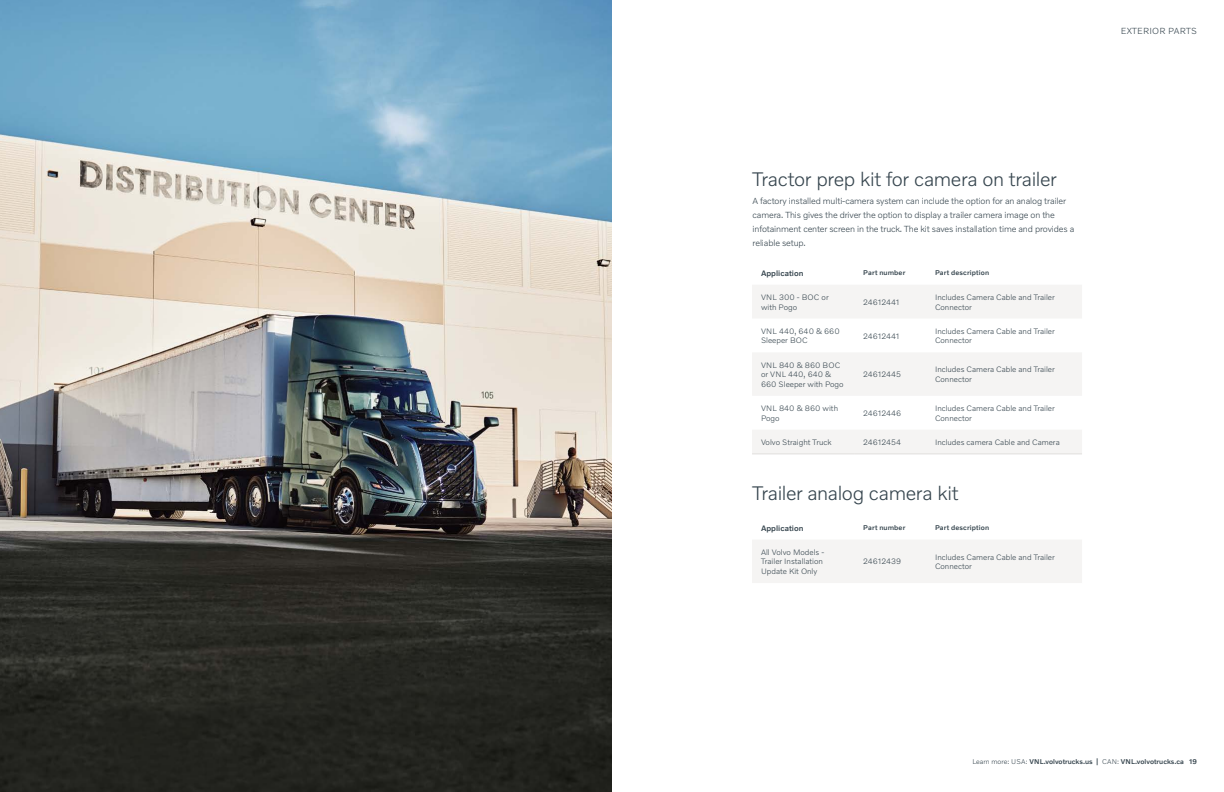
<style>
.page{position:relative;width:1224px;height:792px;background:#fff}
.page>*{position:absolute;margin:0;border:0;box-sizing:border-box;transform-origin:0 0}
.t1{font:300 20px "Volvo Novum";letter-spacing:-.015em;color:#37464f}
.t2{font:300 9px/14px "Volvo Novum";letter-spacing:-.015em;color:#37464f}
.t3{font:300 9px "Volvo Novum";letter-spacing:.02em;color:#37464f}
.t4{font:300 8px/9.6px "Volvo Novum";color:#37464f}
.t5{font:500 8px "Volvo Novum";color:#37464f}
.t6{font:500 7px "Volvo Novum";letter-spacing:.015em;color:#37464f}
.s1{font-weight:300}
</style>
<div class="page">
<img style="left:0;top:0;width:612px;height:792px">
<svg style="left:752px;top:285px;width:330px;height:169px;fill:#f5f4f3"></svg>
<hr style="left:752px;top:454px;width:102px;height:1px;background:#e0dedc">
<hr style="left:854px;top:454px;width:72px;height:1px;background:#e0dedc">
<hr style="left:926px;top:454px;width:156px;height:1px;background:#e0dedc">
<div style="left:752px;top:540px;width:330px;height:43px;background:#f5f4f3"></div>
<p class="t3" style="left:1121px;top:25px;width:78px">EXTERIOR PARTS</p>
<h1 class="t1" style="left:753px;top:166px;width:306px">Tractor prep kit for camera on trailer</h1>
<p class="t2" style="left:753px;top:194px;width:323px">A factory installed multi-camera system can include the option for an analog trailer camera. This gives the driver the option to display a trailer camera image on the infotainment center screen in the truck. The kit saves installation time and provides a reliable setup.</p>
<p class="t5" style="left:761px;top:268px;width:44px">Application</p>
<p class="t6" style="left:863px;top:268px;width:44px">Part number</p>
<p class="t6" style="left:935px;top:268px;width:56px">Part description</p>
<p class="t4" style="left:761px;top:292px;width:69px">VNL 300 - BOC or with Pogo</p>
<p class="t4" style="left:863px;top:297px;width:38px">24612441</p>
<p class="t4" style="left:935px;top:292px;width:121px">Includes Camera Cable and Trailer<br>Connector</p>
<p class="t4" style="left:761px;top:326px;width:80px">VNL 440, 640 &amp; 660<br>Sleeper BOC</p>
<p class="t4" style="left:863px;top:331px;width:38px">24612441</p>
<p class="t4" style="left:935px;top:326px;width:121px">Includes Camera Cable and Trailer<br>Connector</p>
<p class="t4" style="left:761px;top:360px;width:84px">VNL 840 &amp; 860 BOC or VNL 440, 640 &amp;<br>660 Sleeper with Pogo</p>
<p class="t4" style="left:863px;top:369px;width:39px">24612445</p>
<p class="t4" style="left:935px;top:365px;width:121px">Includes Camera Cable and Trailer<br>Connector</p>
<p class="t4" style="left:761px;top:403px;width:79px">VNL 840 &amp; 860 with<br>Pogo</p>
<p class="t4" style="left:863px;top:408px;width:40px">24612446</p>
<p class="t4" style="left:935px;top:403px;width:121px">Includes Camera Cable and Trailer<br>Connector</p>
<p class="t4" style="left:761px;top:437px;width:72px">Volvo Straight Truck</p>
<p class="t4" style="left:863px;top:437px;width:39px">24612454</p>
<p class="t4" style="left:935px;top:437px;width:126px">Includes camera Cable and Camera</p>
<h1 class="t1" style="left:753px;top:480px;width:208px">Trailer analog camera kit</h1>
<p class="t5" style="left:761px;top:523px;width:44px">Application</p>
<p class="t6" style="left:863px;top:523px;width:44px">Part number</p>
<p class="t6" style="left:935px;top:523px;width:56px">Part description</p>
<p class="t4" style="left:761px;top:547px;width:65px">All Volvo Models -<br>Trailer Installation<br>Update Kit Only</p>
<p class="t4" style="left:863px;top:557px;width:40px">24612439</p>
<p class="t4" style="left:935px;top:552px;width:121px">Includes Camera Cable and Trailer<br>Connector</p>
<p class="t6" style="left:972px;top:757px;width:226px"><span class="s1">Learn more: USA:</span> VNL.volvotrucks.us | <span class="s1">CAN:</span> VNL.volvotrucks.ca 19</p>
</div>
